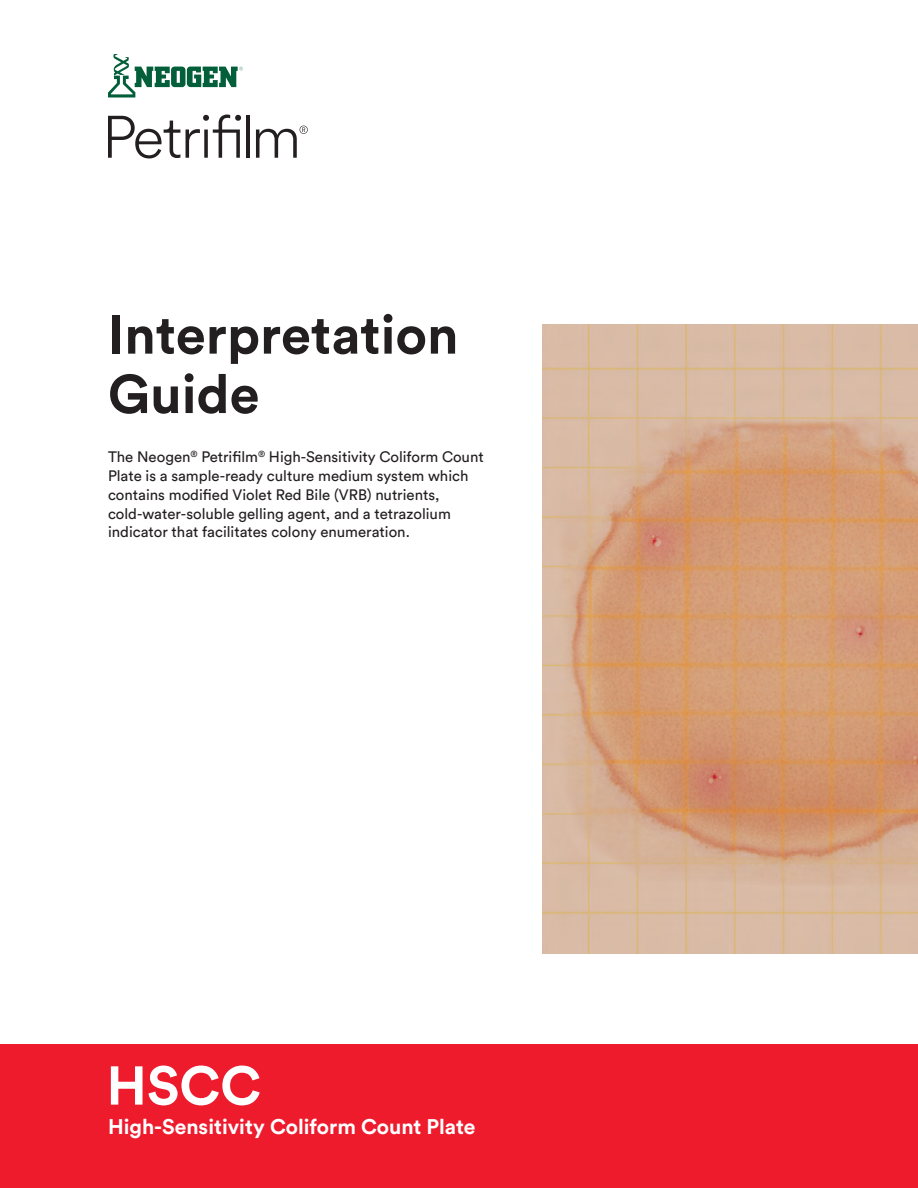
<style>
.page{position:relative;width:918px;height:1188px;background:#fff}
.page>*{position:absolute;margin:0;border:0;box-sizing:border-box;transform-origin:0 0}
.t1{font:700 54px/59.4px "Circular Std";color:#231f20}
.t2{font:700 54px "Circular Std";color:#fff}
.t3{font:700 21px "Circular Std";color:#fff}
.t4{font:15px/18.8px "Circular Std";color:#231f20}
</style>
<div class="page">
<img style="left:542px;top:324px;width:376px;height:629px">
<div style="left:0;top:1044px;width:918px;height:144px;background:#ee1b2d"></div>
<svg style="left:108px;top:54px;width:135px;height:44px"></svg>
<svg style="left:108px;top:116px;width:72px;height:42px"></svg>
<svg style="left:186px;top:115px;width:55px;height:43px"></svg>
<hr style="left:246px;top:115px;width:4px;height:43px;background:#231f20">
<svg style="left:256px;top:126px;width:52px;height:32px"></svg>
<h1 class="t1" style="left:108px;top:304px;width:352px">Interpretation<br>Guide</h1>
<p class="t4" style="left:108px;top:448px;width:377px">The Neogen<sup>®</sup> Petrifilm<sup>®</sup> High-Sensitivity Coliform Count Plate is a sample-ready culture medium system which contains modified Violet Red Bile (VRB) nutrients, cold-water-soluble gelling agent, and a tetrazolium indicator that facilitates colony enumeration.</p>
<h1 class="t2" style="left:106px;top:1051px;width:157px">HSCC</h1>
<h2 class="t3" style="left:108px;top:1113px;width:369px">High-Sensitivity Coliform Count Plate</h2>
</div>
